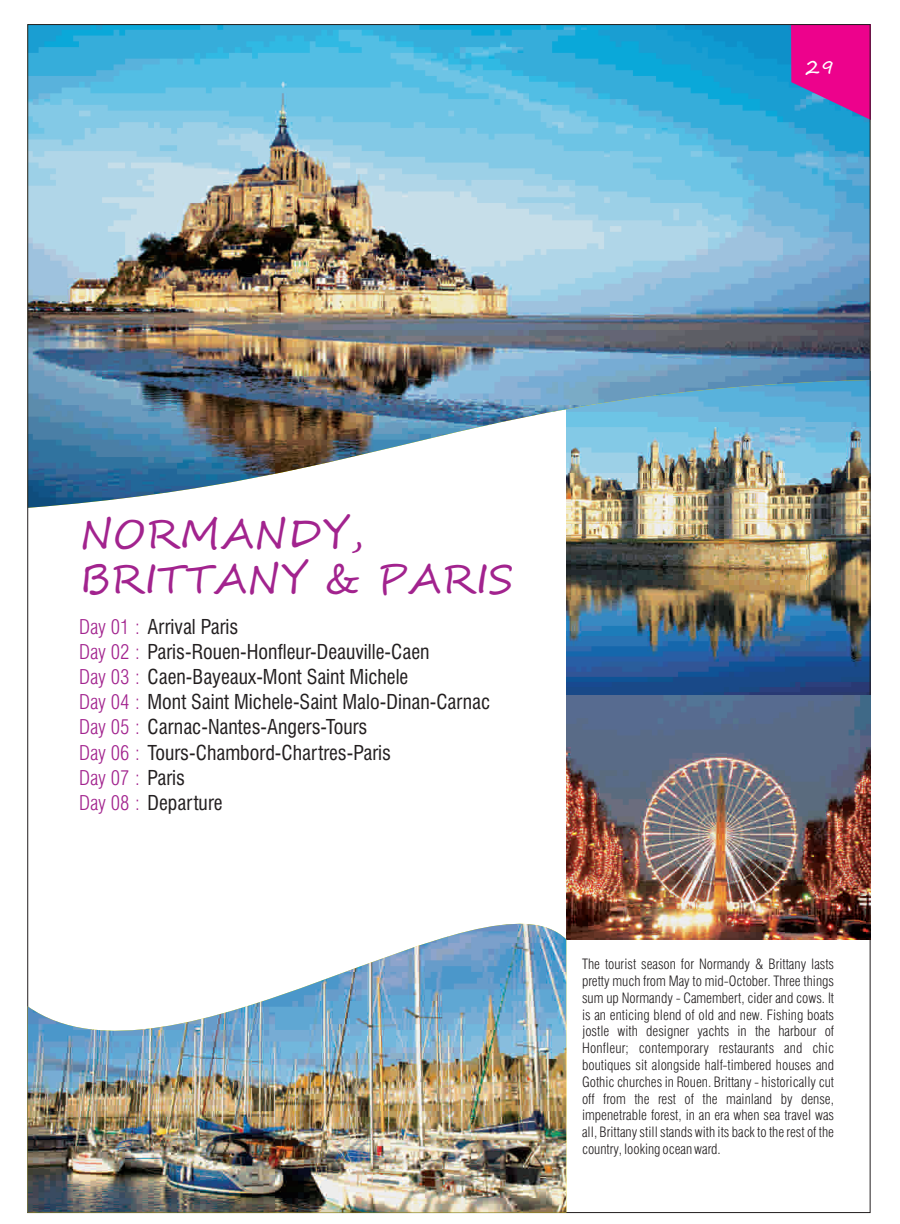
<style>
.page{position:relative;width:900px;height:1224px;background:#fff}
.page>*{position:absolute;margin:0;border:0;box-sizing:border-box;transform-origin:0 0}
.t1{font:40px/44.4px "Segoe Script";color:#a2238e}
.t2{font:condensed 20px/25.2px "Swiss 721 BT";color:#231f20}
.t3{font:20px "Segoe Script";color:#fff}
.t4{font:300 condensed 14px/16.8px "Swiss 721 BT";color:#231f20;text-align:justify}
.s1{font-weight:300;color:#a2238e}
</style>
<div class="page">
<img style="left:566px;top:508px;width:303px;height:188px">
<img style="left:29px;top:26px;width:840px;height:482px">
<svg style="left:791px;top:26px;width:78px;height:102px;background:#b52c9e"></svg>
<img style="left:566px;top:696px;width:304px;height:244px">
<img style="left:28px;top:886px;width:538px;height:326px">
<h2 class="t3" style="left:806px;top:59px;width:31px">29</h2>
<h1 class="t1" style="left:80px;top:516px;width:435px">NORMANDY,<br>BRITTANY &amp; PARIS</h1>
<p class="t2" style="left:79px;top:616px;width:413px"><span class="s1">Day 01 :</span> Arrival Paris<br><span class="s1">Day 02 :</span> Paris-Rouen-Honfleur-Deauville-Caen<br><span class="s1">Day 03 :</span> Caen-Bayeaux-Mont Saint Michele<br><span class="s1">Day 04 :</span> Mont Saint Michele-Saint Malo-Dinan-Carnac <span class="s1">Day 05 :</span> Carnac-Nantes-Angers-Tours<br><span class="s1">Day 06 :</span> Tours-Chambord-Chartres-Paris<br><span class="s1">Day 07 :</span> Paris<br><span class="s1">Day 08 :</span> Departure</p>
<p class="t4" style="left:582px;top:957px;width:254px">The tourist season for Normandy &amp; Brittany lasts pretty much from May to mid-October. Three things sum up Normandy - Camembert, cider and cows. It is an enticing blend of old and new. Fishing boats jostle with designer yachts in the harbour of Honfleur; contemporary restaurants and chic boutiques sit alongside half-timbered houses and Gothic churches in Rouen. Brittany - historically cut off from the rest of the mainland by dense, impenetrable forest, in an era when sea travel was all, Brittany still stands with its back to the rest of the country, looking ocean ward.</p>
</div>
